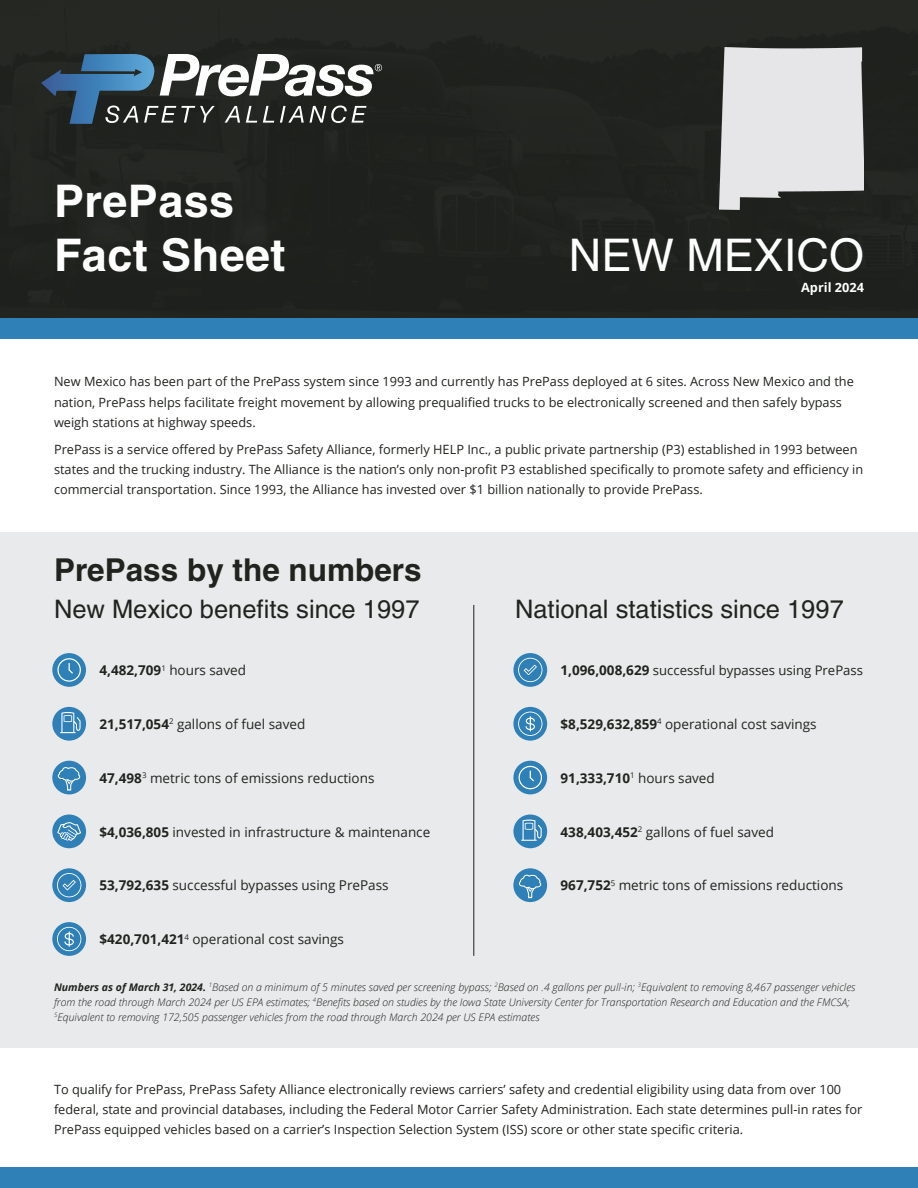
<style>
.page{position:relative;width:918px;height:1188px;background:#fff}
.page>*{position:absolute;margin:0;border:0;box-sizing:border-box;transform-origin:0 0}
.t1{font:700 45px "Helvetica";letter-spacing:.01em;color:#fff}
.t2{font:45px "Helvetica";color:#fff}
.t3{font:700 31.5px "Helvetica";color:#20231e}
.t4{font:25.5px "Helvetica";color:#20231e}
.t5{font:13.5px "Open Sans";color:#20231e}
.t6{font:700 13.5px "Open Sans";color:#20231e}
.t7{font:13.2px "Open Sans";color:#20231e}
.t8{font:12.75px/20.2px "Open Sans";color:#20231e}
.t9{font:700 12.75px "Open Sans";color:#fff}
.t10{font:italic 300 10.5px/15px "Open Sans";color:#20231e}
.s1{font-weight:700}
.s2{font-weight:700;font-size:13.5px}
.s3{font-weight:400}
</style>
<div class="page">
<div style="left:0;top:532px;width:918px;height:516px;background:#e8eaeb"></div>
<hr style="left:473px;top:605px;width:1px;height:351px;background:#20231e">
<div style="left:0;top:0;width:918px;height:319px;background:#20221e"></div>
<div style="left:0;top:1168px;width:918px;height:20px;background:#3080b8"></div>
<div style="left:0;top:319px;width:918px;height:20px;background:#3080b8"></div>
<img style="left:720px;top:47px;width:144px;height:162px">
<svg style="left:41px;top:54px;width:341px;height:70px"></svg>
<div style="left:42px;top:169px;width:257px;height:117px;background:#20231e"></div>
<div style="left:557px;top:224px;width:320px;height:62px;background:#20231e"></div>
<div style="left:513px;top:815px;width:34px;height:33px;background:#3080b8;border-radius:50%"></div>
<svg style="left:521px;top:819px;width:21px;height:22px"></svg>
<div style="left:513px;top:761px;width:34px;height:33px;background:#3080b8;border-radius:50%"></div>
<svg style="left:519px;top:766px;width:23px;height:23px"></svg>
<div style="left:513px;top:868px;width:34px;height:34px;background:#3080b8;border-radius:50%"></div>
<svg style="left:519px;top:875px;width:22px;height:23px"></svg>
<svg style="left:513px;top:653px;width:34px;height:34px"></svg>
<svg style="left:518px;top:658px;width:24px;height:24px"></svg>
<svg style="left:513px;top:707px;width:34px;height:34px"></svg>
<svg style="left:518px;top:712px;width:24px;height:24px"></svg>
<div style="left:52px;top:707px;width:34px;height:34px;background:#3080b8;border-radius:50%"></div>
<svg style="left:60px;top:712px;width:21px;height:21px"></svg>
<div style="left:52px;top:653px;width:34px;height:34px;background:#3080b8;border-radius:50%"></div>
<svg style="left:57px;top:658px;width:24px;height:24px"></svg>
<div style="left:52px;top:761px;width:34px;height:33px;background:#3080b8;border-radius:50%"></div>
<svg style="left:58px;top:767px;width:22px;height:24px"></svg>
<svg style="left:52px;top:868px;width:34px;height:34px"></svg>
<svg style="left:57px;top:873px;width:24px;height:24px"></svg>
<div style="left:52px;top:815px;width:34px;height:33px;background:#3080b8;border-radius:50%"></div>
<svg style="left:57px;top:822px;width:24px;height:19px"></svg>
<svg style="left:52px;top:922px;width:34px;height:34px"></svg>
<svg style="left:57px;top:927px;width:24px;height:24px"></svg>
<p class="t1" style="left:54px;top:174px;width:182px">PrePass</p>
<p class="t1" style="left:54px;top:228px;width:233px">Fact Sheet</p>
<p class="t2" style="left:569px;top:229px;width:297px">NEW MEXICO</p>
<p class="t9" style="left:801px;top:278px;width:64px">April 2024</p>
<p class="t8" style="left:54px;top:371px;width:801px">New Mexico has been part of the PrePass system since 1993 and currently has PrePass deployed at 6 sites. Across New Mexico and the nation, PrePass helps facilitate freight movement by allowing prequalified trucks to be electronically screened and then safely bypass weigh stations at highway speeds.</p>
<p class="t8" style="left:54px;top:439px;width:811px">PrePass is a service offered by PrePass Safety Alliance, formerly HELP Inc., a public private partnership (P3) established in 1993 between states and the trucking industry. The Alliance is the nation’s only non-profit P3 established specifically to promote safety and efficiency in commercial transportation. Since 1993, the Alliance has invested over $1 billion nationally to provide PrePass.</p>
<p class="t3" style="left:54px;top:551px;width:369px">PrePass by the numbers</p>
<p class="t4" style="left:54px;top:595px;width:367px">New Mexico benefits since 1997</p>
<p class="t4" style="left:515px;top:595px;width:330px">National statistics since 1997</p>
<p class="t5" style="left:100px;top:661px;width:148px"><span class="s1">4,482,709</span><sup>1</sup> hours saved</p>
<p class="t7" style="left:561px;top:661px;width:304px"><span class="s2">1,096,008,629</span> successful bypasses using PrePass</p>
<p class="t5" style="left:100px;top:715px;width:207px"><span class="s1">21,517,054</span><sup>2</sup> gallons of fuel saved</p>
<p class="t5" style="left:561px;top:715px;width:258px"><span class="s1">$8,529,632,859</span><sup>4</sup> operational cost savings</p>
<p class="t5" style="left:100px;top:769px;width:276px"><span class="s1">47,498</span><sup>3</sup> metric tons of emissions reductions</p>
<p class="t6" style="left:561px;top:768px;width:156px">91,333,710<sup>1</sup> <span class="s3">hours saved</span></p>
<p class="t5" style="left:100px;top:822px;width:332px"><span class="s1">$4,036,805</span> invested in infrastructure &amp; maintenance</p>
<p class="t5" style="left:561px;top:822px;width:215px"><span class="s1">438,403,452</span><sup>2</sup> gallons of fuel saved</p>
<p class="t5" style="left:100px;top:876px;width:291px"><span class="s1">53,792,635</span> successful bypasses using PrePass</p>
<p class="t5" style="left:561px;top:876px;width:284px"><span class="s1">967,752</span><sup>5</sup> metric tons of emissions reductions</p>
<p class="t5" style="left:100px;top:930px;width:246px"><span class="s1">$420,701,421</span><sup>4</sup> operational cost savings</p>
<p class="t10" style="left:54px;top:979px;width:803px"><span class="s1">Numbers as of March 31, 2024.</span> <sup>1</sup>Based on a minimum of 5 minutes saved per screening bypass; <sup>2</sup>Based on .4 gallons per pull-in; <sup>3</sup>Equivalent to removing 8,467 passenger vehicles from the road through March 2024 per US EPA estimates; <sup>4</sup>Benefits based on studies by the Iowa State University Center for Transportation Research and Education and the FMCSA;<br><sup>5</sup>Equivalent to removing 172,505 passenger vehicles from the road through March 2024 per US EPA estimates</p>
<p class="t8" style="left:54px;top:1078px;width:810px">To qualify for PrePass, PrePass Safety Alliance electronically reviews carriers’ safety and credential eligibility using data from over 100 federal, state and provincial databases, including the Federal Motor Carrier Safety Administration. Each state determines pull-in rates for<br>PrePass equipped vehicles based on a carrier’s Inspection Selection System (ISS) score or other state specific criteria.</p>
</div>
